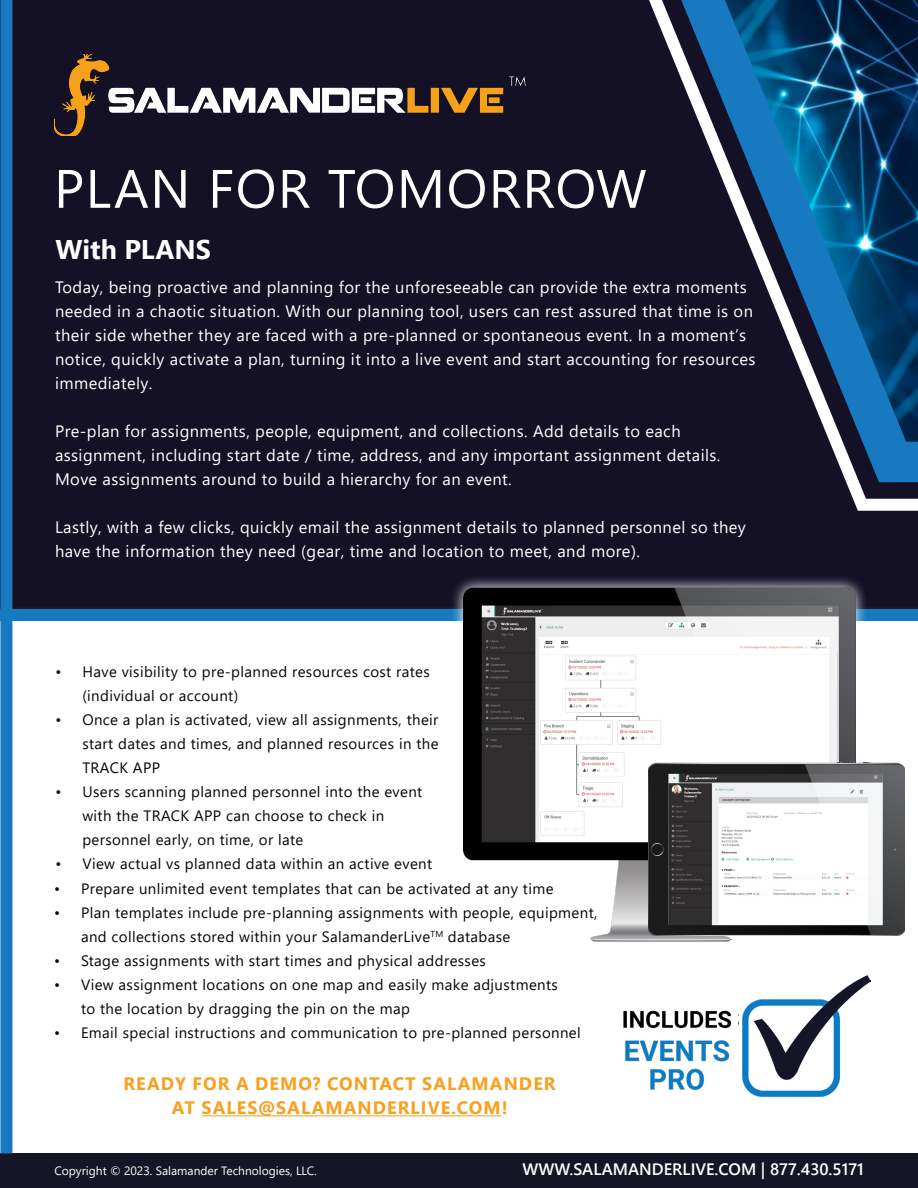
<style>
.page{position:relative;width:918px;height:1188px;background:#fff}
.page>*{position:absolute;margin:0;border:0;box-sizing:border-box;transform-origin:0 0}
.t1{font:54px "Segoe UI";letter-spacing:.025em;color:#fff}
.t2{font:700 27px "Segoe UI";color:#fff}
.t3{font:700 18px/24px "Segoe UI";letter-spacing:.06em;color:#f8a01f;text-align:center}
.t4{font:16.5px/24px "Segoe UI";letter-spacing:.025em;color:#fff}
.t5{font:600 16.5px "Segoe UI";color:#fff}
.t6{font:15px/24px "Segoe UI";letter-spacing:.025em;color:#040503}
.t7{font:12px "Segoe UI";color:#fff}
</style>
<div class="page">
<div style="left:0;top:1153px;width:918px;height:35px;background:#151528"></div>
<div style="left:12px;top:0;width:906px;height:609px;background:#141127"></div>
<svg style="left:604px;top:0;width:314px;height:517px;background:#1a3657"></svg>
<div style="left:0;top:609px;width:918px;height:12px;background:#177ac0"></div>
<svg style="left:451px;top:576px;width:466px;height:357px"></svg>
<img style="left:463px;top:583px;width:393px;height:359px">
<img style="left:649px;top:763px;width:255px;height:173px">
<div style="left:0;top:0;width:12px;height:1153px;background:#177ac0"></div>
<hr style="left:202px;top:1115px;width:300px;height:1px;background:#f8a01f">
<img style="left:623px;top:1010px;width:109px;height:80px">
<img style="left:54px;top:54px;width:472px;height:82px">
<img style="left:742px;top:975px;width:128px;height:122px">
<p class="t1" style="left:54px;top:138px;width:594px">PLAN FOR TOMORROW</p>
<p class="t2" style="left:55px;top:224px;width:157px">With PLANS</p>
<p class="t4" style="left:55px;top:274px;width:702px">Today, being proactive and planning for the unforeseeable can provide the extra moments needed in a chaotic situation. With our planning tool, users can rest assured that time is on their side whether they are faced with a pre-planned or spontaneous event. In a moment’s notice, quickly activate a plan, turning it into a live event and start accounting for resources immediately.</p>
<p class="t4" style="left:55px;top:418px;width:667px">Pre-plan for assignments, people, equipment, and collections. Add details to each assignment, including start date / time, address, and any important assignment details.<br>Move assignments around to build a hierarchy for an event.</p>
<p class="t4" style="left:55px;top:514px;width:692px">Lastly, with a few clicks, quickly email the assignment details to planned personnel so they have the information they need (gear, time and location to meet, and more).</p>
<p class="t6" style="left:82px;top:658px;width:349px;text-indent:-27px">• Have visibility to pre-planned resources cost rates (individual or account)</p>
<p class="t6" style="left:82px;top:706px;width:358px;text-align:justify;text-indent:-27px">• Once a plan is activated, view all assignments, their start dates and times, and planned resources in the TRACK APP</p>
<p class="t6" style="left:82px;top:778px;width:341px;text-indent:-27px">• Users scanning planned personnel into the event with the TRACK APP can choose to check in personnel early, on time, or late</p>
<p class="t6" style="left:55px;top:850px;width:378px">• View actual vs planned data within an active event</p>
<p class="t6" style="left:54px;top:876px;width:501px">• Prepare unlimited event templates that can be activated at any time</p>
<p class="t6" style="left:81px;top:900px;width:518px;text-indent:-27px">• Plan templates include pre-planning assignments with people, equipment, and collections stored within your SalamanderLive<sup>TM</sup> database</p>
<p class="t6" style="left:54px;top:948px;width:433px">• Stage assignments with start times and physical addresses</p>
<p class="t6" style="left:81px;top:972px;width:478px;text-indent:-27px">• View assignment locations on one map and easily make adjustments to the location by dragging the pin on the map</p>
<p class="t6" style="left:54px;top:1020px;width:528px">• Email special instructions and communication to pre-planned personnel</p>
<p class="t3" style="left:123px;top:1071px;width:434px">READY FOR A DEMO? CONTACT SALAMANDER<br>AT SALES@SALAMANDERLIVE.COM!</p>
<p class="t7" style="left:54px;top:1159px;width:264px">Copyright © 2023. Salamander Technologies, LLC.</p>
<p class="t5" style="left:523px;top:1154px;width:343px">WWW.SALAMANDERLIVE.COM | 877.430.5171</p>
</div>
